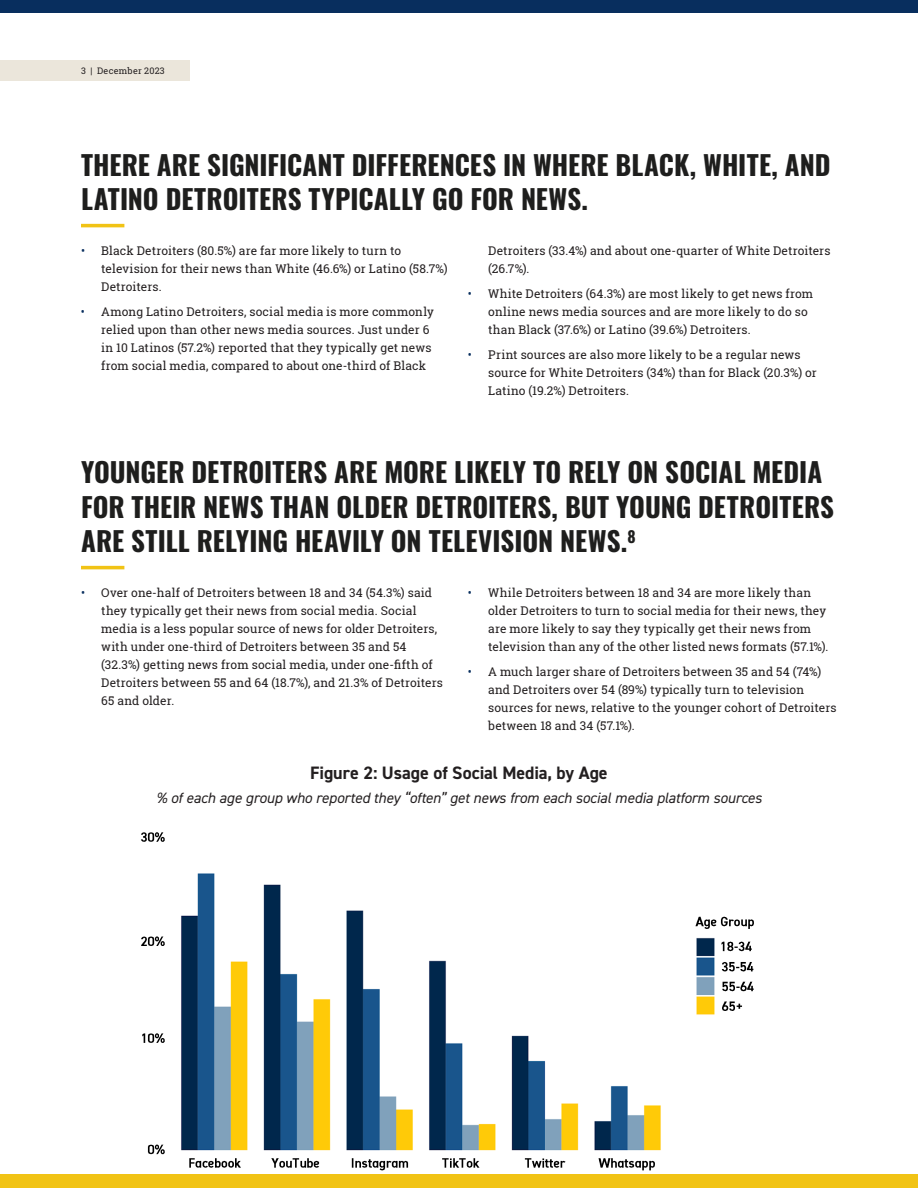
<style>
.page{position:relative;width:918px;height:1188px;background:#fff}
.page>*{position:absolute;margin:0;border:0;box-sizing:border-box;transform-origin:0 0}
.t1{font:27px/34.5px "Oswald";color:#1e1e1d}
.t2{font:700 18px "DIN2014";letter-spacing:-.005em;color:#231f20}
.t3{font:italic 15px "DIN2014";letter-spacing:-.005em;color:#231f20}
.t4{font:12px/18px "Roboto Slab";letter-spacing:.005em;color:#231f20}
.t5{font:9px "Roboto Slab";letter-spacing:.03em;color:#231f20}
.s1{color:#082e5e}
</style>
<div class="page">
<hr style="left:81px;top:224px;width:43px;height:3px;background:#f1c315">
<hr style="left:81px;top:566px;width:43px;height:3px;background:#f1c315">
<img style="left:141px;top:832px;width:613px;height:339px">
<div style="left:0;top:1174px;width:918px;height:14px;background:#f1c315"></div>
<div style="left:0;top:0;width:918px;height:14px;background:#082e5e"></div>
<div style="left:0;top:61px;width:190px;height:20px;background:#ebe6db"></div>
<p class="t5" style="left:81px;top:65px;width:85px">3 | December 2023</p>
<h1 class="t1" style="left:81px;top:145px;width:751px">THERE ARE SIGNIFICANT DIFFERENCES IN WHERE BLACK, WHITE, AND<br>LATINO DETROITERS TYPICALLY GO FOR NEWS.</h1>
<p class="t4" style="left:101px;top:242px;width:348px;text-indent:-20px"><span class="s1">•</span> Black Detroiters (80.5%) are far more likely to turn to television for their news than White (46.6%) or Latino (58.7%)<br>Detroiters.</p>
<p class="t4" style="left:101px;top:303px;width:334px;text-indent:-20px"><span class="s1">•</span> Among Latino Detroiters, social media is more commonly relied upon than other news media sources. Just under 6 in 10 Latinos (57.2%) reported that they typically get news from social media, compared to about one-third of Black</p>
<p class="t4" style="left:488px;top:242px;width:344px">Detroiters (33.4%) and about one-quarter of White Detroiters (26.7%).</p>
<p class="t4" style="left:488px;top:285px;width:327px;text-indent:-20px"><span class="s1">•</span> White Detroiters (64.3%) are most likely to get news from online news media sources and are more likely to do so than Black (37.6%) or Latino (39.6%) Detroiters.</p>
<p class="t4" style="left:488px;top:345px;width:330px;text-indent:-20px"><span class="s1">•</span> Print sources are also more likely to be a regular news source for White Detroiters (34%) than for Black (20.3%) or<br>Latino (19.2%) Detroiters.</p>
<h1 class="t1" style="left:81px;top:452px;width:755px">YOUNGER DETROITERS ARE MORE LIKELY TO RELY ON SOCIAL MEDIA<br>FOR THEIR NEWS THAN OLDER DETROITERS, BUT YOUNG DETROITERS<br>ARE STILL RELYING HEAVILY ON TELEVISION NEWS.<sup>8</sup></h1>
<p class="t4" style="left:101px;top:584px;width:343px;text-indent:-20px"><span class="s1">•</span> Over one-half of Detroiters between 18 and 34 (54.3%) said they typically get their news from social media. Social media is a less popular source of news for older Detroiters, with under one-third of Detroiters between 35 and 54 (32.3%) getting news from social media, under one-fifth of Detroiters between 55 and 64 (18.7%), and 21.3% of Detroiters 65 and older.</p>
<p class="t4" style="left:488px;top:584px;width:342px;text-indent:-20px"><span class="s1">•</span> While Detroiters between 18 and 34 are more likely than older Detroiters to turn to social media for their news, they are more likely to say they typically get their news from television than any of the other listed news formats (57.1%).</p>
<p class="t4" style="left:488px;top:663px;width:350px;text-indent:-20px"><span class="s1">•</span> A much larger share of Detroiters between 35 and 54 (74%) and Detroiters over 54 (89%) typically turn to television sources for news, relative to the younger cohort of Detroiters between 18 and 34 (57.1%).</p>
<p class="t2" style="left:310px;top:760px;width:299px">Figure 2: Usage of Social Media, by Age</p>
<p class="t3" style="left:156px;top:789px;width:607px">% of each age group who reported they “often” get news from each social media platform sources</p>
</div>
